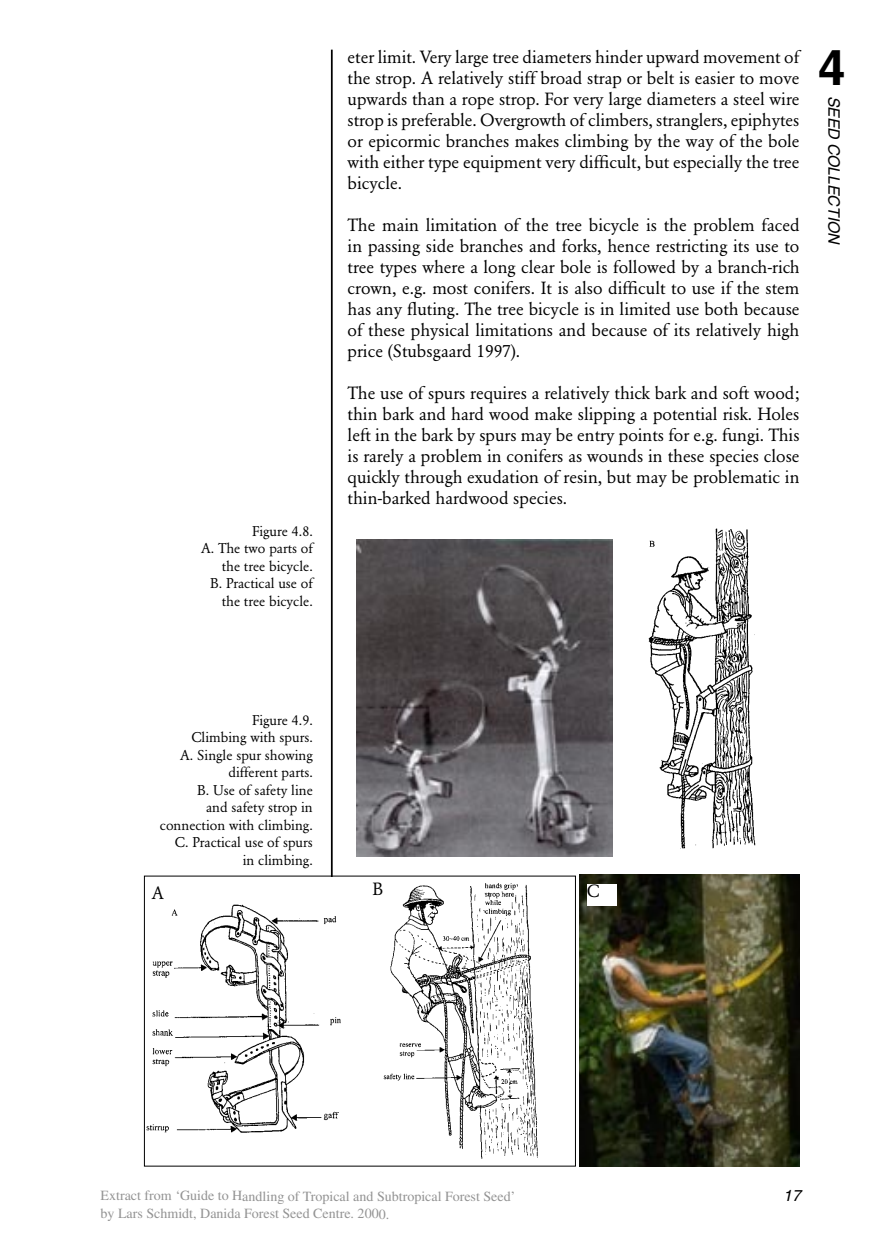
<style>
.page{position:relative;width:874px;height:1241px;background:#fff}
.page>*{position:absolute;margin:0;border:0;box-sizing:border-box;transform-origin:0 0}
.t1{font:700 49px "Helvetica";color:#000}
.Body_text{font:17.5px/21px "Garamond BE";color:#000;text-align:justify}
.t2{font:italic 15.75px "Helvetica";color:#000}
.Caption-figuretekst{font:14px "Garamond BE";color:#000}
.t3{font:14px/17.3px "Times";letter-spacing:-.005em;color:#939393}
</style>
<div class="page">
<hr style="left:331px;top:50px;width:1px;height:1116px;background:#000">
<img style="left:648px;top:528px;width:108px;height:321px">
<div style="left:141px;top:876px;width:206px;height:290px;background:#fff"></div>
<img style="left:143px;top:876px;width:198px;height:265px">
<img style="left:383px;top:883px;width:155px;height:276px">
<img style="left:579px;top:874px;width:220px;height:292px">
<div style="left:152px;top:885px;width:28px;height:24px;background:#fff"></div>
<div style="left:372px;top:881px;width:28px;height:24px;background:#fff"></div>
<div style="left:586px;top:883px;width:30px;height:22px;background:#fff"></div>
<img style="left:356px;top:539px;width:256px;height:317px">
<p class="Caption-figuretekst" style="left:252px;top:522px;width:62px">Figure 4.8.</p>
<p class="Caption-figuretekst" style="left:201px;top:540px;width:113px">A. The two parts of</p>
<p class="Caption-figuretekst" style="left:222px;top:557px;width:92px">the tree bicycle.</p>
<p class="Caption-figuretekst" style="left:210px;top:575px;width:104px">B. Practical use of</p>
<p class="Caption-figuretekst" style="left:222px;top:592px;width:92px">the tree bicycle.</p>
<p class="Body_text" style="left:347px;top:46px;width:453px">eter limit. Very large tree diameters hinder upward movement of the strop. A relatively stiff broad strap or belt is easier to move upwards than a rope strop. For very large diameters a steel wire strop is preferable. Overgrowth of climbers, stranglers, epiphytes or epicormic branches makes climbing by the way of the bole with either type equipment very difficult, but especially the tree bicycle.</p>
<p class="Body_text" style="left:347px;top:214px;width:453px">The main limitation of the tree bicycle is the problem faced in passing side branches and forks, hence restricting its use to tree types where a long clear bole is followed by a branch-rich crown, e.g. most conifers. It is also difficult to use if the stem has any fluting. The tree bicycle is in limited use both because of these physical limitations and because of its relatively high price (Stubsgaard 1997).</p>
<p class="Body_text" style="left:347px;top:382px;width:453px">The use of spurs requires a relatively thick bark and soft wood; thin bark and hard wood make slipping a potential risk. Holes left in the bark by spurs may be entry points for e.g. fungi. This is rarely a problem in conifers as wounds in these species close quickly through exudation of resin, but may be problematic in thin-barked hardwood species.</p>
<h1 class="t1" style="left:817px;top:38px;width:29px">4</h1>
<p class="t2" style="left:842px;top:95px;width:151px;rotate:90deg">SEED COLLECTION</p>
<p class="Caption-figuretekst" style="left:252px;top:711px;width:62px">Figure 4.9.</p>
<p class="Caption-figuretekst" style="left:191px;top:729px;width:123px">Climbing with spurs.</p>
<p class="Caption-figuretekst" style="left:180px;top:746px;width:134px">A. Single spur showing</p>
<p class="Caption-figuretekst" style="left:228px;top:764px;width:86px">different parts.</p>
<p class="Caption-figuretekst" style="left:197px;top:781px;width:117px">B. Use of safety line</p>
<p class="Caption-figuretekst" style="left:206px;top:799px;width:108px">and safety strop in</p>
<p class="Caption-figuretekst" style="left:160px;top:816px;width:154px">connection with climbing.</p>
<p class="Caption-figuretekst" style="left:175px;top:834px;width:139px">C. Practical use of spurs</p>
<p class="Caption-figuretekst" style="left:243px;top:851px;width:71px">in climbing.</p>
<p class="Body_text" style="left:152px;top:882px;width:14px">A</p>
<p class="Body_text" style="left:372px;top:878px;width:12px">B</p>
<p class="Body_text" style="left:586px;top:880px;width:15px">C</p>
<p class="t3" style="left:100px;top:1187px;width:416px">Extract from ‘Guide to Handling of Tropical and Subtropical Forest Seed’ by Lars Schmidt, Danida Forest Seed Centre. 2000.</p>
<p class="t2" style="left:782px;top:1186px;width:19px">17</p>
</div>
